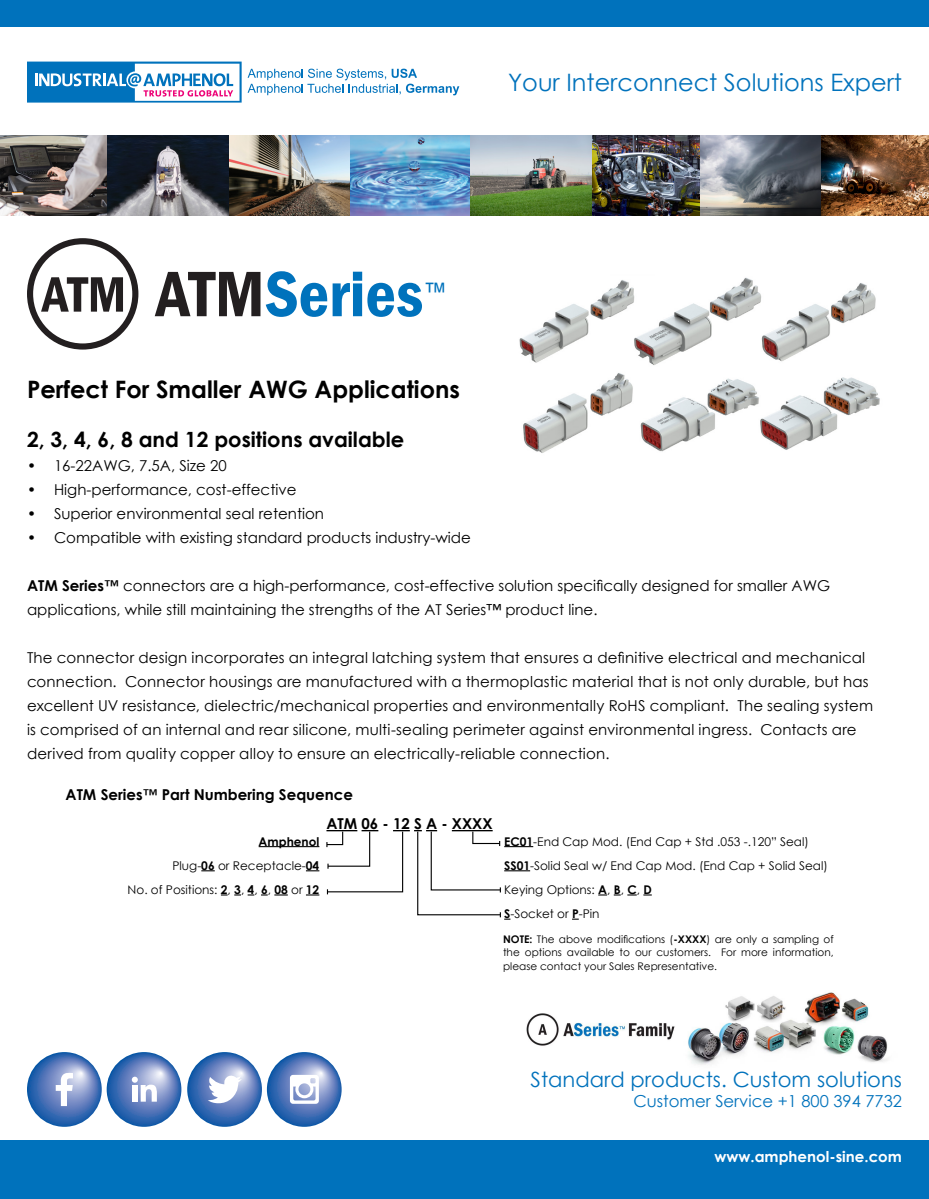
<style>
.page{position:relative;width:929px;height:1199px;background:#fff}
.page>*{position:absolute;margin:0;border:0;box-sizing:border-box;transform-origin:0 0}
.t1{font:600 condensed 66.45px "Franklin Gothic";color:#0072bc}
.t2{font:24.15px "Arial";color:#0072bc}
.t3{font:700 24px "Century Gothic";color:#000}
.t4{font:24px "Century Gothic";color:#0072bc}
.t5{font:21px "Century Gothic";color:#0072bc}
.t6{font:700 21px "Century Gothic";color:#000}
.t7{font:16.5px "Century Gothic";color:#0072bc}
.t8{font:15px/24px "Century Gothic";color:#000}
.t9{font:700 15px "Century Gothic";color:#000}
.t10{font:700 15px "Century Gothic";color:#fff}
.t11{font:12px "Century Gothic";color:#000}
.t12{font:700 12px "Century Gothic";color:#000}
.t13{font:10.5px/12.6px "Century Gothic";color:#000}
.s1{color:#231f20}
.s2{font-weight:700}
</style>
<div class="page">
<svg style="left:27px;top:1052px;width:75px;height:75px;background:#567cbc"></svg>
<svg style="left:56px;top:1072px;width:17px;height:34px"></svg>
<svg style="left:267px;top:1052px;width:75px;height:75px;background:#527aba"></svg>
<svg style="left:290px;top:1075px;width:29px;height:29px"></svg>
<svg style="left:107px;top:1052px;width:74px;height:75px;background:#547bbb"></svg>
<svg style="left:132px;top:1077px;width:25px;height:24px"></svg>
<svg style="left:187px;top:1052px;width:75px;height:75px;background:#4e78b9"></svg>
<svg style="left:207px;top:1074px;width:35px;height:31px"></svg>
<svg style="left:27px;top:62px;width:215px;height:41px"></svg>
<svg style="left:248px;top:69px;width:211px;height:26px"></svg>
<div style="left:0;top:1140px;width:929px;height:59px;background:#0072bc"></div>
<div style="left:0;top:0;width:929px;height:27px;background:#0072bc"></div>
<img style="left:0;top:135px;width:929px;height:81px">
<svg style="left:27px;top:238px;width:111px;height:112px"></svg>
<img style="left:519px;top:277px;width:361px;height:176px">
<hr style="left:259px;top:846px;width:60px;height:1px;background:#000">
<svg style="left:201px;top:870px;width:14px;height:1px"></svg>
<svg style="left:306px;top:870px;width:13px;height:1px"></svg>
<svg style="left:274px;top:894px;width:14px;height:1px"></svg>
<svg style="left:306px;top:894px;width:13px;height:1px"></svg>
<svg style="left:572px;top:918px;width:7px;height:2px"></svg>
<svg style="left:326px;top:830px;width:207px;height:90px"></svg>
<hr style="left:452px;top:830px;width:41px;height:1px;background:#000">
<img style="left:526px;top:992px;width:362px;height:73px">
<h3 class="t4" style="left:508px;top:66px;width:395px">Your Interconnect Solutions Expert</h3>
<p class="t1" style="left:156px;top:250px;width:269px"><span class="s1">ATM</span>Series</p>
<p class="t2" style="left:423px;top:276px;width:26px">™</p>
<p class="t3" style="left:27px;top:371px;width:434px">Perfect For Smaller AWG Applications</p>
<p class="t6" style="left:27px;top:424px;width:379px">2, 3, 4, 6, 8 and 12 positions available</p>
<p class="t8" style="left:27px;top:453px;width:201px">• 16-22AWG, 7.5A, Size 20</p>
<p class="t8" style="left:27px;top:477px;width:271px">• High-performance, cost-effective</p>
<p class="t8" style="left:27px;top:501px;width:299px">• Superior environmental seal retention</p>
<p class="t8" style="left:27px;top:525px;width:445px">• Compatible with existing standard products industry-wide</p>
<p class="t8" style="left:27px;top:573px;width:805px"><span class="s2">ATM Series™</span> connectors are a high-performance, cost-effective solution specifically designed for smaller AWG applications, while still maintaining the strengths of the AT Series™ product line.</p>
<p class="t8" style="left:27px;top:645px;width:847px">The connector design incorporates an integral latching system that ensures a definitive electrical and mechanical connection. Connector housings are manufactured with a thermoplastic material that is not only durable, but has excellent UV resistance, dielectric/mechanical properties and environmentally RoHS compliant. The sealing system is comprised of an internal and rear silicone, multi-sealing perimeter against environmental ingress. Contacts are derived from quality copper alloy to ensure an electrically-reliable connection.</p>
<p class="t9" style="left:66px;top:783px;width:289px">ATM Series™ Part Numbering Sequence</p>
<p class="t9" style="left:326px;top:812px;width:168px">ATM 06 - 12 S A - XXXX</p>
<p class="t12" style="left:259px;top:832px;width:62px">Amphenol</p>
<p class="t11" style="left:504px;top:833px;width:306px"><span class="s2">EC01</span>-End Cap Mod. (End Cap + Std .053 -.120” Seal)</p>
<p class="t11" style="left:172px;top:857px;width:148px">Plug-<span class="s2">06</span> or Receptacle-<span class="s2">04</span></p>
<p class="t11" style="left:504px;top:857px;width:325px"><span class="s2">SS01</span>-Solid Seal w/ End Cap Mod. (End Cap + Solid Seal)</p>
<p class="t11" style="left:128px;top:881px;width:193px">No. of Positions: <span class="s2">2</span>, <span class="s2">3</span>, <span class="s2">4</span>, <span class="s2">6</span>, <span class="s2">08</span> or <span class="s2">12</span></p>
<p class="t11" style="left:504px;top:881px;width:149px">Keying Options: <span class="s2">A</span>, <span class="s2">B</span>, <span class="s2">C</span>, <span class="s2">D</span></p>
<p class="t11" style="left:504px;top:905px;width:97px"><span class="s2">S</span>-Socket or <span class="s2">P</span>-Pin</p>
<p class="t13" style="left:503px;top:933px;width:332px"><span class="s2">NOTE:</span> The above modifications (<span class="s2">-XXXX</span>) are only a sampling of the options available to our customers. For more information,</p>
<p class="t13" style="left:503px;top:960px;width:215px">please contact your Sales Representative.</p>
<h3 class="t5" style="left:531px;top:1064px;width:373px">Standard products. Custom solutions</h3>
<p class="t7" style="left:633px;top:1089px;width:270px">Customer Service +1 800 394 7732</p>
<p class="t10" style="left:714px;top:1145px;width:189px">www.amphenol-sine.com</p>
</div>
